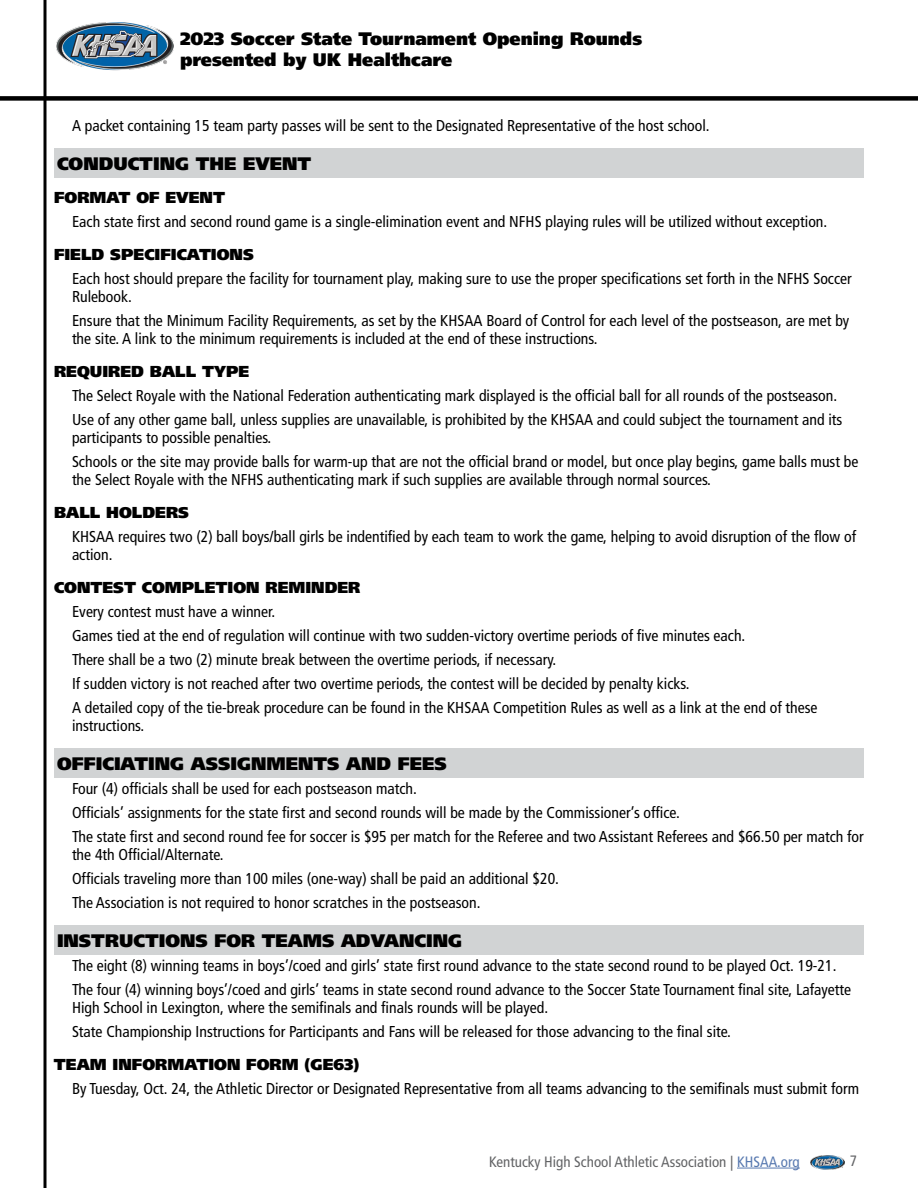
<style>
.page{position:relative;width:918px;height:1188px;background:#fff}
.page>*{position:absolute;margin:0;border:0;box-sizing:border-box;transform-origin:0 0}
.t1{font:900 18px/21.6px "Frutiger LT";color:#000}
.t2{font:condensed 15.75px/24px "Frutiger LT";color:#000}
.t3{font:900 15.75px "Frutiger LT";color:#000}
.t4{font:condensed 15px "Frutiger LT";color:#636466}
.s1{color:#5879b0}
</style>
<div class="page">
<div style="left:0;top:96px;width:918px;height:5px;background:#000"></div>
<hr style="left:44px;top:0;width:2px;height:1188px;background:#000">
<img style="left:811px;top:1155px;width:33px;height:14px">
<hr style="left:737px;top:1168px;width:63px;height:1px;background:#5879b0">
<img style="left:57px;top:22px;width:117px;height:49px">
<div style="left:54px;top:149px;width:810px;height:29px;background:#d1d3d4"></div>
<div style="left:54px;top:749px;width:810px;height:29px;background:#d1d3d4"></div>
<div style="left:54px;top:926px;width:810px;height:29px;background:#d1d3d4"></div>
<p class="t1" style="left:180px;top:27px;width:464px">2023 Soccer State Tournament Opening Rounds presented by UK Healthcare</p>
<p class="t2" style="left:72px;top:113px;width:639px">A packet containing 15 team party passes will be sent to the Designated Representative of the host school.</p>
<p class="t1" style="left:57px;top:152px;width:256px">CONDUCTING THE EVENT</p>
<p class="t3" style="left:54px;top:187px;width:173px">FORMAT OF EVENT</p>
<p class="t2" style="left:72px;top:209px;width:757px">Each state first and second round game is a single-elimination event and NFHS playing rules will be utilized without exception.</p>
<p class="t3" style="left:54px;top:244px;width:201px">FIELD SPECIFICATIONS</p>
<p class="t2" style="left:72px;top:269px;width:781px;line-height:18px">Each host should prepare the facility for tournament play, making sure to use the proper specifications set forth in the NFHS Soccer<br>Rulebook.</p>
<p class="t2" style="left:72px;top:311px;width:779px;line-height:18px">Ensure that the Minimum Facility Requirements, as set by the KHSAA Board of Control for each level of the postseason, are met by the site. A link to the minimum requirements is included at the end of these instructions.</p>
<p class="t3" style="left:54px;top:361px;width:197px">REQUIRED BALL TYPE</p>
<p class="t2" style="left:72px;top:383px;width:772px">The Select Royale with the National Federation authenticating mark displayed is the official ball for all rounds of the postseason.<br>Use of any other game ball, unless supplies are unavailable, is prohibited by the KHSAA and could subject the tournament and its</p>
<p class="t2" style="left:72px;top:425px;width:788px">participants to possible penalties.<br>Schools or the site may provide balls for warm-up that are not the official brand or model, but once play begins, game balls must be</p>
<p class="t2" style="left:72px;top:467px;width:641px">the Select Royale with the NFHS authenticating mark if such supplies are available through normal sources.</p>
<p class="t3" style="left:54px;top:502px;width:137px">BALL HOLDERS</p>
<p class="t2" style="left:72px;top:527px;width:786px;line-height:18px">KHSAA requires two (2) ball boys/ball girls be indentified by each team to work the game, helping to avoid disruption of the flow of action.</p>
<p class="t3" style="left:54px;top:577px;width:308px">CONTEST COMPLETION REMINDER</p>
<p class="t2" style="left:72px;top:599px;width:747px">Every contest must have a winner.<br>Games tied at the end of regulation will continue with two sudden-victory overtime periods of five minutes each.<br>There shall be a two (2) minute break between the overtime periods, if necessary.<br>If sudden victory is not reached after two overtime periods, the contest will be decided by penalty kicks.<br>A detailed copy of the tie-break procedure can be found in the KHSAA Competition Rules as well as a link at the end of these</p>
<p class="t2" style="left:72px;top:713px;width:74px">instructions.</p>
<p class="t1" style="left:57px;top:752px;width:391px">OFFICIATING ASSIGNMENTS AND FEES</p>
<p class="t2" style="left:72px;top:776px;width:793px">Four (4) officials shall be used for each postseason match.<br>Officials’ assignments for the state first and second rounds will be made by the Commissioner’s office.<br>The state first and second round fee for soccer is $95 per match for the Referee and two Assistant Referees and $66.50 per match for</p>
<p class="t2" style="left:72px;top:842px;width:489px">the 4th Official/Alternate.<br>Officials traveling more than 100 miles (one-way) shall be paid an additional $20.<br>The Association is not required to honor scratches in the postseason.</p>
<p class="t1" style="left:57px;top:929px;width:407px">INSTRUCTIONS FOR TEAMS ADVANCING</p>
<p class="t2" style="left:72px;top:953px;width:781px">The eight (8) winning teams in boys’/coed and girls’ state first round advance to the state second round to be played Oct. 19-21.<br>The four (4) winning boys’/coed and girls’ teams in state second round advance to the Soccer State Tournament final site, Lafayette</p>
<p class="t2" style="left:72px;top:995px;width:661px">High School in Lexington, where the semifinals and finals rounds will be played.<br>State Championship Instructions for Participants and Fans will be released for those advancing to the final site.</p>
<p class="t3" style="left:54px;top:1054px;width:307px">TEAM INFORMATION FORM (GE63)</p>
<p class="t2" style="left:72px;top:1076px;width:789px">By Tuesday, Oct. 24, the Athletic Director or Designated Representative from all teams advancing to the semifinals must submit form</p>
<p class="t4" style="left:489px;top:1153px;width:312px">Kentucky High School Athletic Association | <span class="s1">KHSAA.org</span></p>
<p class="t4" style="left:850px;top:1152px;width:9px">7</p>
</div>
